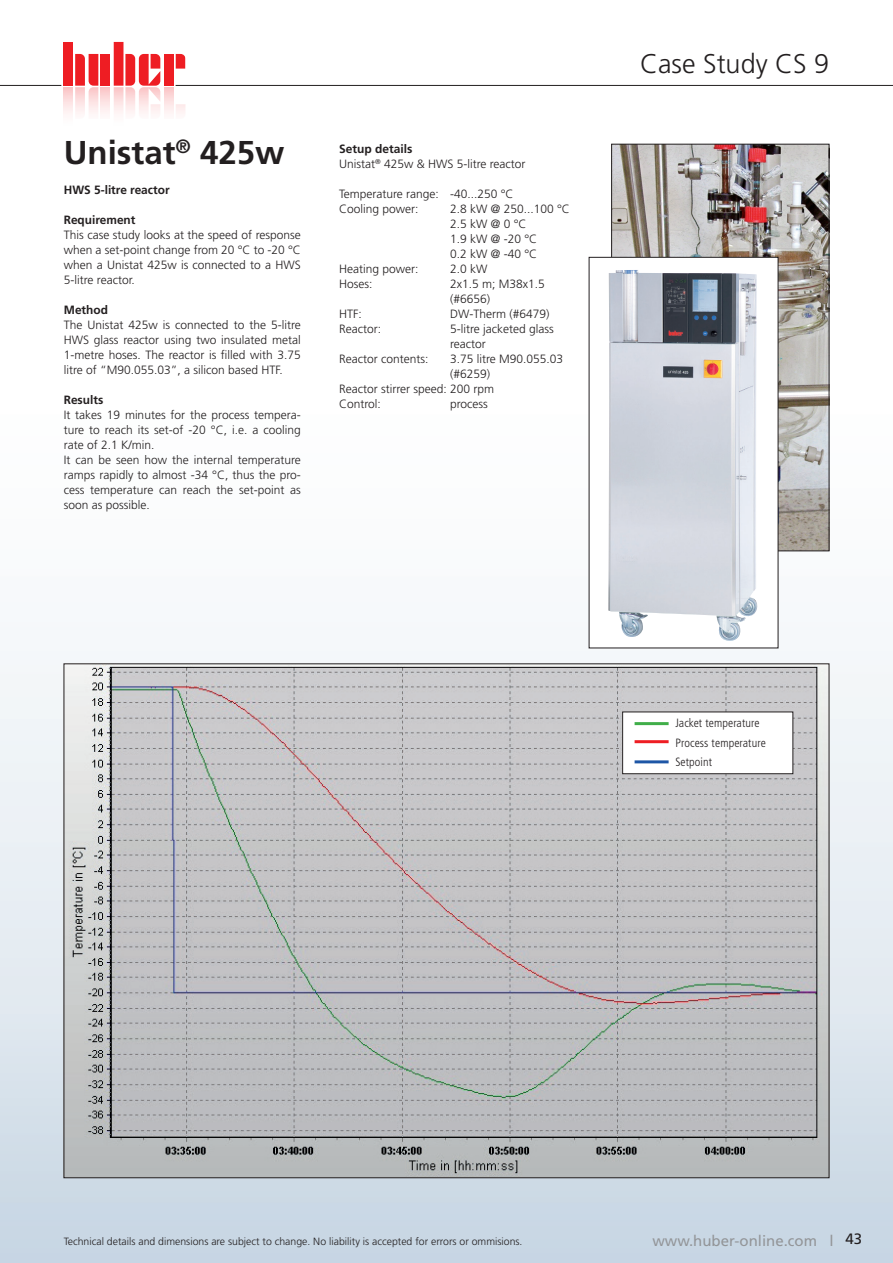
<style>
.page{position:relative;width:893px;height:1263px;background:#fff}
.page>*{position:absolute;margin:0;border:0;box-sizing:border-box;transform-origin:0 0}
.t1{font:700 33px "Frutiger LT Std";color:#231f20}
.t2{font:300 27px "Frutiger LT Std";color:#231f20}
.t3{font:15px "Frutiger LT Std";color:#939598}
.t4{font:300 12px/15px "Frutiger LT Std";color:#231f20}
.t5{font:300 condensed 12px/19.5px "Frutiger LT Std";letter-spacing:.01em;color:#231f20}
.t6{font:700 12px "Frutiger LT Std";color:#231f20}
.t7{font:300 10.5px "Frutiger LT Std";color:#231f20}
.s1{font-weight:700}
.s2{color:#231f20}
</style>
<div class="page">
<img style="left:0;top:238px;width:893px;height:1025px">
<div style="left:0;top:46px;width:381px;height:218px;background:#fff"></div>
<hr style="left:0;top:85px;width:893px;height:1px;background:#231f20">
<svg style="left:61px;top:42px;width:124px;height:72px"></svg>
<img style="left:66px;top:666px;width:761px;height:510px">
<div style="left:623px;top:712px;width:170px;height:62px;background:#fff"></div>
<div style="left:622px;top:711px;width:171px;height:63px;border:1px solid #231f20"></div>
<hr style="left:635px;top:722px;width:34px;height:3px;background:#40ae49">
<hr style="left:635px;top:740px;width:34px;height:3px;background:#ee1d23">
<hr style="left:635px;top:760px;width:34px;height:3px;background:#1e56a6">
<img style="left:613px;top:146px;width:214px;height:403px">
<div style="left:589px;top:257px;width:189px;height:391px;background:#fff"></div>
<img style="left:608px;top:270px;width:150px;height:371px">
<h1 class="t1" style="left:64px;top:133px;width:222px">Unistat<sup>®</sup> 425w</h1>
<p class="t6" style="left:64px;top:183px;width:107px">HWS 5-litre reactor</p>
<p class="t6" style="left:64px;top:213px;width:73px">Requirement</p>
<p class="t4" style="left:64px;top:228px;width:239px;text-align:justify">This case study looks at the speed of response when a set-point change from 20 °C to -20 °C when a Unistat 425w is connected to a HWS 5-litre reactor.</p>
<p class="t6" style="left:64px;top:303px;width:46px">Method</p>
<p class="t4" style="left:64px;top:318px;width:239px;text-align:justify">The Unistat 425w is connected to the 5-litre HWS glass reactor using two insulated metal 1-metre hoses. The reactor is filled with 3.75 litre of “M90.055.03”, a silicon based HTF.</p>
<p class="t6" style="left:64px;top:393px;width:41px">Results</p>
<p class="t4" style="left:64px;top:408px;width:239px">It takes 19 minutes for the process tempera&shy;ture to reach its set-of -20 °C, i.e. a cooling rate of 2.1 K/min.<br>It can be seen how the internal temperature ramps rapidly to almost -34 °C, thus the pro&shy;cess temperature can reach the set-point as soon as possible.</p>
<p class="t4" style="left:339px;top:142px;width:188px"><span class="s1">Setup details<br></span>Unistat<sup>®</sup> 425w &amp; HWS 5-litre reactor</p>
<p class="t4" style="left:339px;top:187px;width:176px">Temperature range: -40...250 °C<br>Cooling power:</p>
<p class="t4" style="left:450px;top:202px;width:121px">2.8 kW @ 250...100 °C<br>2.5 kW @ 0 °C<br>1.9 kW @ -20 °C<br>0.2 kW @ -40 °C</p>
<p class="t4" style="left:339px;top:262px;width:81px">Heating power:</p>
<p class="t4" style="left:450px;top:262px;width:39px">2.0 kW</p>
<p class="t4" style="left:339px;top:277px;width:35px">Hoses:</p>
<p class="t4" style="left:450px;top:277px;width:96px">2x1.5 m; M38x1.5 (#6656)</p>
<p class="t4" style="left:339px;top:307px;width:24px">HTF:</p>
<p class="t4" style="left:450px;top:307px;width:101px">DW-Therm (#6479)</p>
<p class="t4" style="left:339px;top:322px;width:43px">Reactor:</p>
<p class="t4" style="left:450px;top:322px;width:105px">5-litre jacketed glass reactor</p>
<p class="t4" style="left:339px;top:352px;width:91px">Reactor contents:</p>
<p class="t4" style="left:450px;top:352px;width:115px">3.75 litre M90.055.03</p>
<p class="t4" style="left:450px;top:367px;width:42px">(#6259)</p>
<p class="t4" style="left:339px;top:382px;width:157px">Reactor stirrer speed: 200 rpm</p>
<p class="t4" style="left:339px;top:397px;width:43px">Control:</p>
<p class="t4" style="left:450px;top:397px;width:39px">process</p>
<h2 class="t2" style="left:640px;top:49px;width:191px">Case Study CS 9</h2>
<p class="t5" style="left:675px;top:714px;width:92px">Jacket temperature<br>Process temperature<br>Setpoint</p>
<p class="t7" style="left:64px;top:1236px;width:460px">Technical details and dimensions are subject to change. No liability is accepted for errors or ommisions.</p>
<p class="t3" style="left:652px;top:1231px;width:211px">www.huber-online.com l <span class="s2">43</span></p>
</div>
